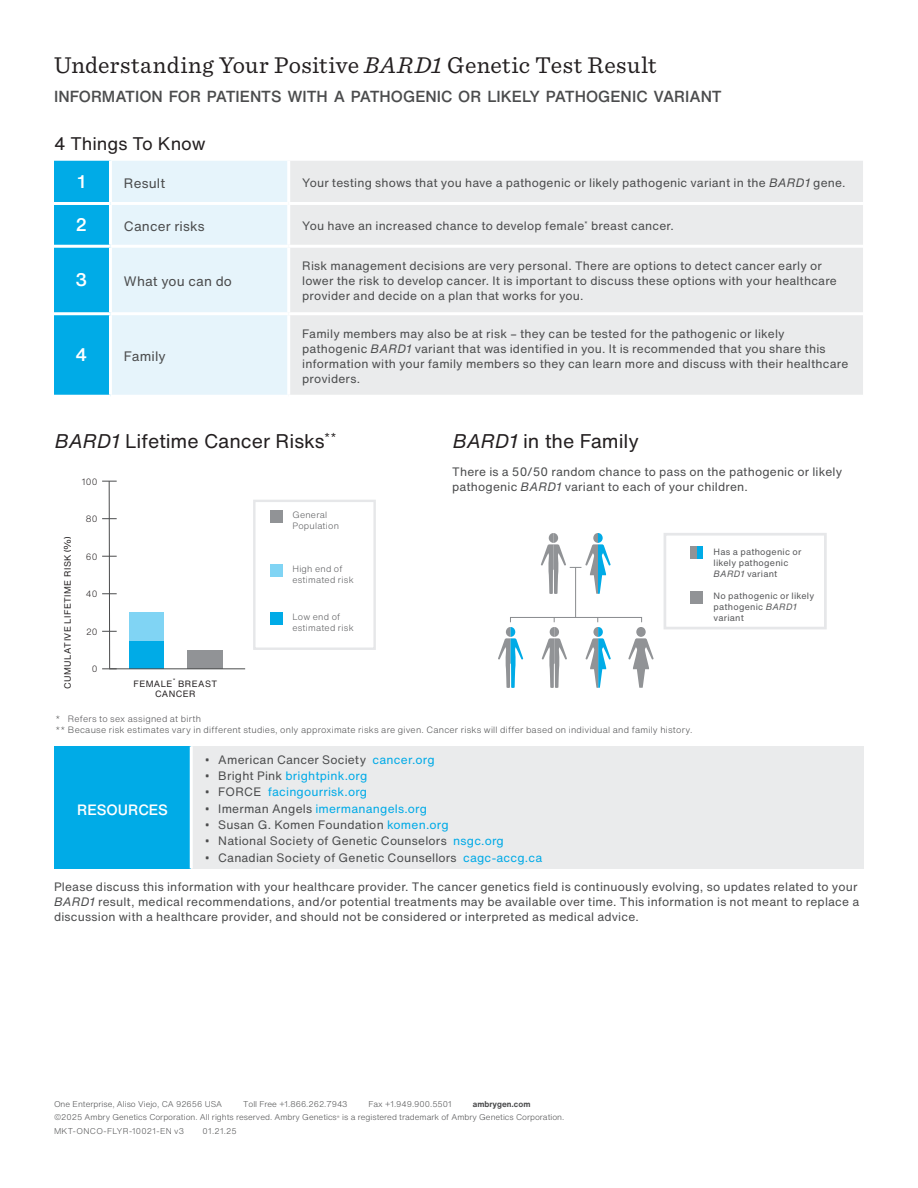
<style>
.page{position:relative;width:918px;height:1188px;background:#fff}
.page>*{position:absolute;margin:0;border:0;box-sizing:border-box;transform-origin:0 0}
.t1{font:24px "Sentinel";letter-spacing:.015em;color:#231f20}
.Black_all_caps_subhead{font:19.5px "Helvetica Now Text";letter-spacing:-.005em;color:#231f20}
.Black_all_caps_subhead-2{font:18px "Helvetica Now Text";letter-spacing:-.005em;color:#231f20}
.t2{font:500 18px "Helvetica Now Text";color:#fff}
.t3{font:500 15.75px "Helvetica Now Text";letter-spacing:-.005em;color:#4b4c4d}
.t4{font:500 14.7px "Helvetica Now Text";color:#fff}
.Body_Copy{font:13.5px "Helvetica Now Text";letter-spacing:.01em;color:#4b4c4d}
.Section_text{font:12px/15px "Helvetica Now Text";letter-spacing:.015em;color:#4b4c4d}
.Body_Copy-2{font:12px/15px "Helvetica Now Text";letter-spacing:.015em;color:#4b4c4d}
.t5{font:12px "Helvetica Now Text";letter-spacing:.015em;color:#00aae7}
.Section_text-2{font:300 9px "Helvetica Now Text";letter-spacing:.025em;color:#4b4c4d}
.Main_table_copy{font:9px/10.8px "Helvetica Now Text";letter-spacing:.025em;color:#57585a}
.Main_table_copy-2{font:300 9px/10.8px "Helvetica Now Text";letter-spacing:.025em;color:#57585a}
.Black_all_caps_subhead-3{font:9px/10.8px "Helvetica Now Text";letter-spacing:.05em;color:#231f20}
.Section_text-3{font:300 9px "Helvetica Now Text";letter-spacing:.025em;color:#4d4c4f}
.Black_all_caps_subhead-4{font:300 9px "Helvetica Now Text";letter-spacing:.03em;color:#231f20}
.Body_Copy-3{font:300 8.25px "Helvetica Now Text";color:#4b4c4d}
.Body_Copy-4{font:300 8.25px "Helvetica Now Text";letter-spacing:.035em;color:#4b4c4d}
.Body_Copy-5{font:700 8.25px "Helvetica Now Text";color:#4b4c4d}
.Black_all_caps_subhead-5{font:5.25px "Helvetica Now Text";color:#231f20}
.s1{font-style:italic}
.s2{color:#4b4c4d}
.s3{font-family:"Whitney"}
.s4{color:#00aae7}
.s5{font-family:"Whitney";color:#4b4c4d}
</style>
<div class="page">
<div style="left:129px;top:613px;width:35px;height:56px;background:#80d4f4"></div>
<svg style="left:54px;top:161px;width:233px;height:234px;background:#aee2f6"></svg>
<div style="left:290px;top:161px;width:573px;height:234px;background:#eaebec"></div>
<hr style="left:109px;top:161px;width:3px;height:41px;background:#fff">
<hr style="left:54px;top:202px;width:56px;height:3px;background:#fff">
<hr style="left:110px;top:202px;width:179px;height:3px;background:#fff">
<hr style="left:109px;top:205px;width:3px;height:40px;background:#fff">
<hr style="left:289px;top:202px;width:574px;height:3px;background:#fff">
<hr style="left:54px;top:245px;width:56px;height:3px;background:#fff">
<hr style="left:110px;top:245px;width:179px;height:3px;background:#fff">
<hr style="left:109px;top:248px;width:3px;height:64px;background:#fff">
<hr style="left:289px;top:245px;width:574px;height:3px;background:#fff">
<hr style="left:54px;top:312px;width:56px;height:3px;background:#fff">
<hr style="left:110px;top:312px;width:179px;height:3px;background:#fff">
<hr style="left:109px;top:315px;width:3px;height:80px;background:#fff">
<hr style="left:289px;top:312px;width:574px;height:3px;background:#fff">
<div style="left:54px;top:746px;width:137px;height:122px;background:#00abe7"></div>
<div style="left:191px;top:746px;width:673px;height:122px;background:#eaebec"></div>
<hr style="left:190px;top:746px;width:3px;height:123px;background:#fff">
<div style="left:664px;top:533px;width:163px;height:96px;border:3px solid #e6e7e9"></div>
<div style="left:691px;top:592px;width:12px;height:12px;background:#919396"></div>
<div style="left:691px;top:547px;width:12px;height:12px;background:#00abe7"></div>
<div style="left:691px;top:547px;width:6px;height:12px;background:#919396"></div>
<hr style="left:575px;top:567px;width:1px;height:50px;background:#898b8e">
<svg style="left:541px;top:533px;width:70px;height:61px"></svg>
<svg style="left:498px;top:617px;width:156px;height:71px"></svg>
<div style="left:129px;top:641px;width:35px;height:28px;background:#00abe7"></div>
<div style="left:187px;top:650px;width:36px;height:19px;background:#919396"></div>
<hr style="left:109px;top:668px;width:136px;height:1px;background:#4b4c4d">
<svg style="left:102px;top:480px;width:15px;height:189px"></svg>
<div style="left:253px;top:500px;width:123px;height:150px;border:2px solid #e6e7e9"></div>
<div style="left:270px;top:564px;width:13px;height:12px;background:#80d4f4"></div>
<div style="left:270px;top:613px;width:13px;height:12px;background:#00abe7"></div>
<div style="left:270px;top:511px;width:12px;height:12px;background:#919396"></div>
<p class="t1" style="left:54px;top:47px;width:604px">Understanding Your Positive <span class="s1">BARD1</span> Genetic Test Result</p>
<p class="t3" style="left:54px;top:84px;width:669px">INFORMATION FOR PATIENTS WITH A PATHOGENIC OR LIKELY PATHOGENIC VARIANT</p>
<p class="Black_all_caps_subhead-2" style="left:54px;top:130px;width:153px">4 Things To Know</p>
<p class="t2" style="left:77px;top:169px;width:10px">1</p>
<p class="Body_Copy" style="left:124px;top:173px;width:43px">Result</p>
<p class="Body_Copy-2" style="left:302px;top:175px;width:545px">Your testing shows that you have a pathogenic or likely pathogenic variant in the <span class="s1">BARD1</span> gene.</p>
<p class="t2" style="left:76px;top:211px;width:13px">2</p>
<p class="Body_Copy" style="left:124px;top:216px;width:82px">Cancer risks</p>
<p class="Body_Copy-2" style="left:302px;top:218px;width:373px">You have an increased chance to develop female<sup>*</sup> breast cancer.</p>
<p class="t2" style="left:76px;top:266px;width:13px">3</p>
<p class="Body_Copy" style="left:124px;top:271px;width:110px">What you can do</p>
<p class="t2" style="left:76px;top:341px;width:13px">4</p>
<p class="Body_Copy" style="left:124px;top:346px;width:43px">Family</p>
<p class="Body_Copy-2" style="left:302px;top:258px;width:536px">Risk management decisions are very personal. There are options to detect cancer early or lower the risk to develop cancer. It is important to discuss these options with your healthcare provider and decide on a plan that works for you.</p>
<p class="Body_Copy-2" style="left:302px;top:326px;width:548px">Family members may also be at risk – they can be tested for the pathogenic or likely pathogenic <span class="s1">BARD1</span> variant that was identified in you. It is recommended that you share this information with your family members so they can learn more and discuss with their healthcare providers.</p>
<p class="Black_all_caps_subhead" style="left:55px;top:426px;width:283px"><span class="s1">BARD1</span> Lifetime Cancer Risks<sup>**</sup></p>
<p class="Black_all_caps_subhead-3" style="left:62px;top:689px;width:154px;rotate:-90deg">CUMULATIVE LIFETIME RISK (%)</p>
<p class="Black_all_caps_subhead-4" style="left:82px;top:475px;width:18px">100</p>
<p class="Black_all_caps_subhead-4" style="left:86px;top:513px;width:13px">80</p>
<p class="Main_table_copy-2" style="left:292px;top:510px;width:48px">General<br>Population</p>
<p class="Main_table_copy-2" style="left:292px;top:563px;width:63px">High end of estimated risk</p>
<p class="Main_table_copy-2" style="left:292px;top:612px;width:63px">Low end of estimated risk</p>
<p class="Black_all_caps_subhead-4" style="left:86px;top:550px;width:13px">60</p>
<p class="Black_all_caps_subhead-4" style="left:86px;top:588px;width:13px">40</p>
<p class="Black_all_caps_subhead-4" style="left:86px;top:626px;width:13px">20</p>
<p class="Black_all_caps_subhead-4" style="left:92px;top:663px;width:7px">0</p>
<p class="Black_all_caps_subhead-5" style="left:173px;top:676px;width:4px">*</p>
<p class="Black_all_caps_subhead-3" style="left:155px;top:678px;width:64px;text-indent:23px">BREAST<br>CANCER</p>
<p class="Black_all_caps_subhead-3" style="left:134px;top:678px;width:40px">FEMALE</p>
<p class="Black_all_caps_subhead" style="left:453px;top:426px;width:187px"><span class="s1">BARD1</span> in the Family</p>
<p class="Section_text" style="left:452px;top:464px;width:391px">There is a 50/50 random chance to pass on the pathogenic or likely pathogenic <span class="s1">BARD1</span> variant to each of your children.</p>
<p class="Main_table_copy" style="left:714px;top:546px;width:89px">Has a pathogenic or likely pathogenic<br><span class="s1">BARD1</span> variant</p>
<p class="Main_table_copy" style="left:714px;top:591px;width:102px">No pathogenic or likely pathogenic <span class="s1">BARD1 </span>variant</p>
<p class="Section_text-3" style="left:55px;top:713px;width:147px"><span class="s2">*</span> Refers to sex assigned at birth</p>
<p class="Section_text-2" style="left:55px;top:724px;width:639px">** Because risk estimates vary in different studies, only approximate risks are given. Cancer risks will differ based on individual and family history.</p>
<p class="t4" style="left:77px;top:799px;width:92px">RESOURCES</p>
<p class="Section_text" style="left:205px;top:752px;width:231px"><span class="s3">•</span> American Cancer Society <span class="s4">cancer.org</span></p>
<p class="t5" style="left:205px;top:767px;width:164px"><span class="s5">•</span> <span class="s2">Bright Pink</span> brightpink.org</p>
<p class="t5" style="left:205px;top:783px;width:164px"><span class="s5">•</span> <span class="s2">FORCE</span> facingourrisk.org</p>
<p class="t5" style="left:205px;top:799px;width:224px"><span class="s5">•</span> <span class="s2">Imerman Angels</span> imermanangels.org</p>
<p class="Section_text" style="left:205px;top:817px;width:245px"><span class="s3">•</span> Susan G. Komen Foundation <span class="s4">komen.org</span></p>
<p class="Section_text" style="left:205px;top:833px;width:301px"><span class="s3">•</span> National Society of Genetic Counselors <span class="s4">nsgc.org</span></p>
<p class="Section_text" style="left:205px;top:850px;width:339px"><span class="s3">•</span> Canadian Society of Genetic Counsellors <span class="s4">cagc-accg.ca</span></p>
<p class="Section_text" style="left:54px;top:879px;width:807px">Please discuss this information with your healthcare provider. The cancer genetics field is continuously evolving, so updates related to your<br><span class="s1">BARD1</span> result, medical recommendations, and/or potential treatments may be available over time. This information is not meant to replace a discussion with a healthcare provider, and should not be considered or interpreted as medical advice.</p>
<p class="Body_Copy-3" style="left:54px;top:1098px;width:170px">One Enterprise, Aliso Viejo, CA 92656 USA</p>
<p class="Body_Copy-3" style="left:243px;top:1098px;width:106px">Toll Free +1.866.262.7943</p>
<p class="Body_Copy-3" style="left:369px;top:1098px;width:85px">Fax +1.949.900.5501</p>
<p class="Body_Copy-5" style="left:473px;top:1098px;width:59px">ambrygen.com</p>
<p class="Body_Copy-3" style="left:54px;top:1112px;width:512px">©2025 Ambry Genetics Corporation. All rights reserved. Ambry Genetics<sup>®</sup> is a registered trademark of Ambry Genetics Corporation.</p>
<p class="Body_Copy-4" style="left:54px;top:1125px;width:132px">MKT-ONCO-FLYR-10021-EN v3</p>
<p class="Body_Copy-3" style="left:203px;top:1125px;width:36px">01.21.25</p>
</div>
